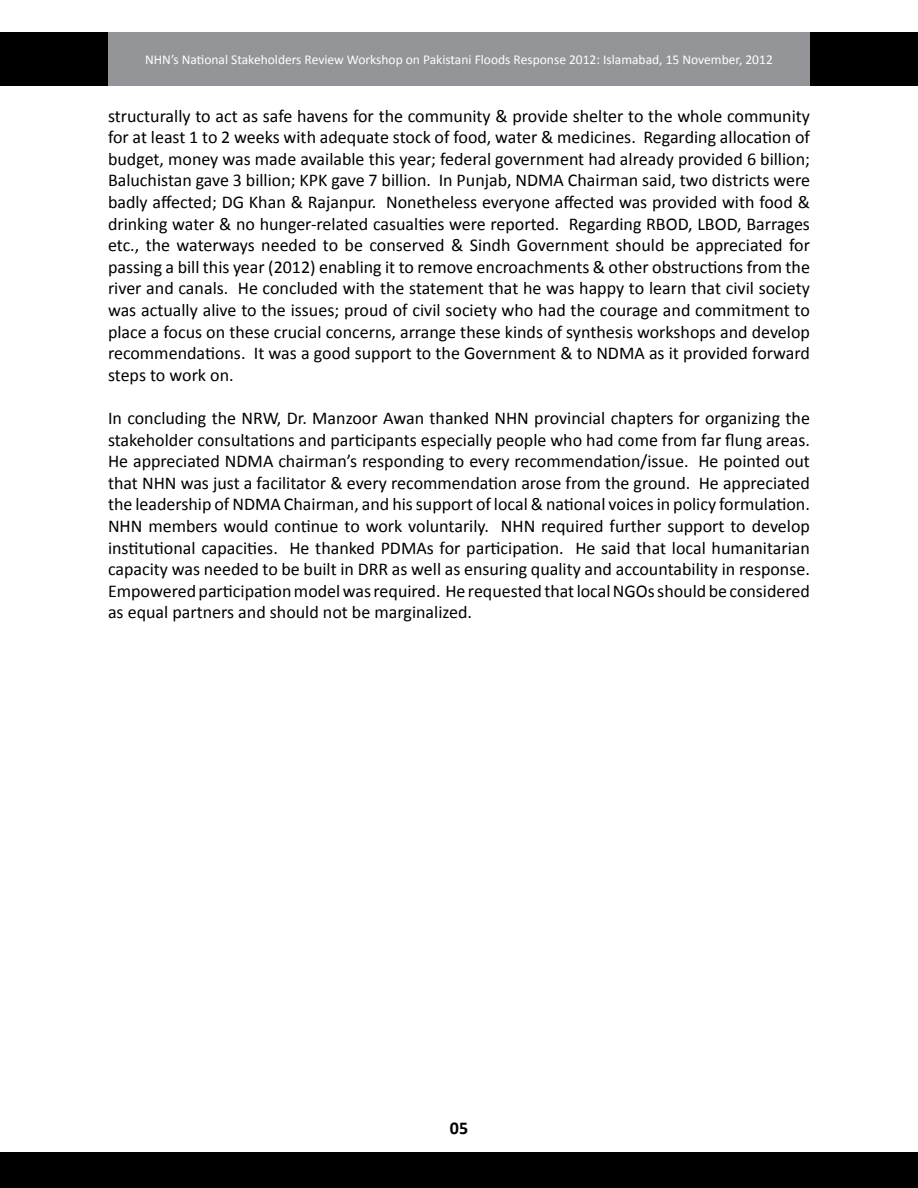
<style>
.page{position:relative;width:918px;height:1188px;background:#fff}
.page>*{position:absolute;margin:0;border:0;box-sizing:border-box;transform-origin:0 0}
.t1{font:18px/21.6px "Calibri";color:#000;text-align:justify}
.t2{font:700 18px "Calibri";color:#000}
.t3{font:13.5px "Calibri";color:#fff}
</style>
<div class="page">
<div style="left:0;top:1152px;width:918px;height:36px;background:#000"></div>
<div style="left:108px;top:32px;width:702px;height:54px;background:#939598"></div>
<div style="left:810px;top:32px;width:108px;height:54px;background:#000"></div>
<div style="left:0;top:32px;width:108px;height:54px;background:#000"></div>
<p class="t3" style="left:145px;top:51px;width:629px">NHN’s National Stakeholders Review Workshop on Pakistani Floods Response 2012: Islamabad, 15 November, 2012</p>
<p class="t1" style="left:108px;top:105px;width:704px">structurally to act as safe havens for the community &amp; provide shelter to the whole community for at least 1 to 2 weeks with adequate stock of food, water &amp; medicines. Regarding allocation of budget, money was made available this year; federal government had already provided 6 billion; Baluchistan gave 3 billion; KPK gave 7 billion. In Punjab, NDMA Chairman said, two districts were badly affected; DG Khan &amp; Rajanpur. Nonetheless everyone affected was provided with food &amp; drinking water &amp; no hunger-related casualties were reported. Regarding RBOD, LBOD, Barrages etc., the waterways needed to be conserved &amp; Sindh Government should be appreciated for passing a bill this year (2012) enabling it to remove encroachments &amp; other obstructions from the river and canals. He concluded with the statement that he was happy to learn that civil society was actually alive to the issues; proud of civil society who had the courage and commitment to place a focus on these crucial concerns, arrange these kinds of synthesis workshops and develop recommendations. It was a good support to the Government &amp; to NDMA as it provided forward steps to work on.</p>
<p class="t1" style="left:108px;top:407px;width:704px">In concluding the NRW, Dr. Manzoor Awan thanked NHN provincial chapters for organizing the stakeholder consultations and participants especially people who had come from far flung areas.<br>He appreciated NDMA chairman’s responding to every recommendation/issue. He pointed out that NHN was just a facilitator &amp; every recommendation arose from the ground. He appreciated the leadership of NDMA Chairman, and his support of local &amp; national voices in policy formulation.<br>NHN members would continue to work voluntarily. NHN required further support to develop institutional capacities. He thanked PDMAs for participation. He said that local humanitarian capacity was needed to be built in DRR as well as ensuring quality and accountability in response.<br>Empowered participation model was required. He requested that local NGOs should be considered as equal partners and should not be marginalized.</p>
<p class="t2" style="left:450px;top:1117px;width:20px">05</p>
</div>
